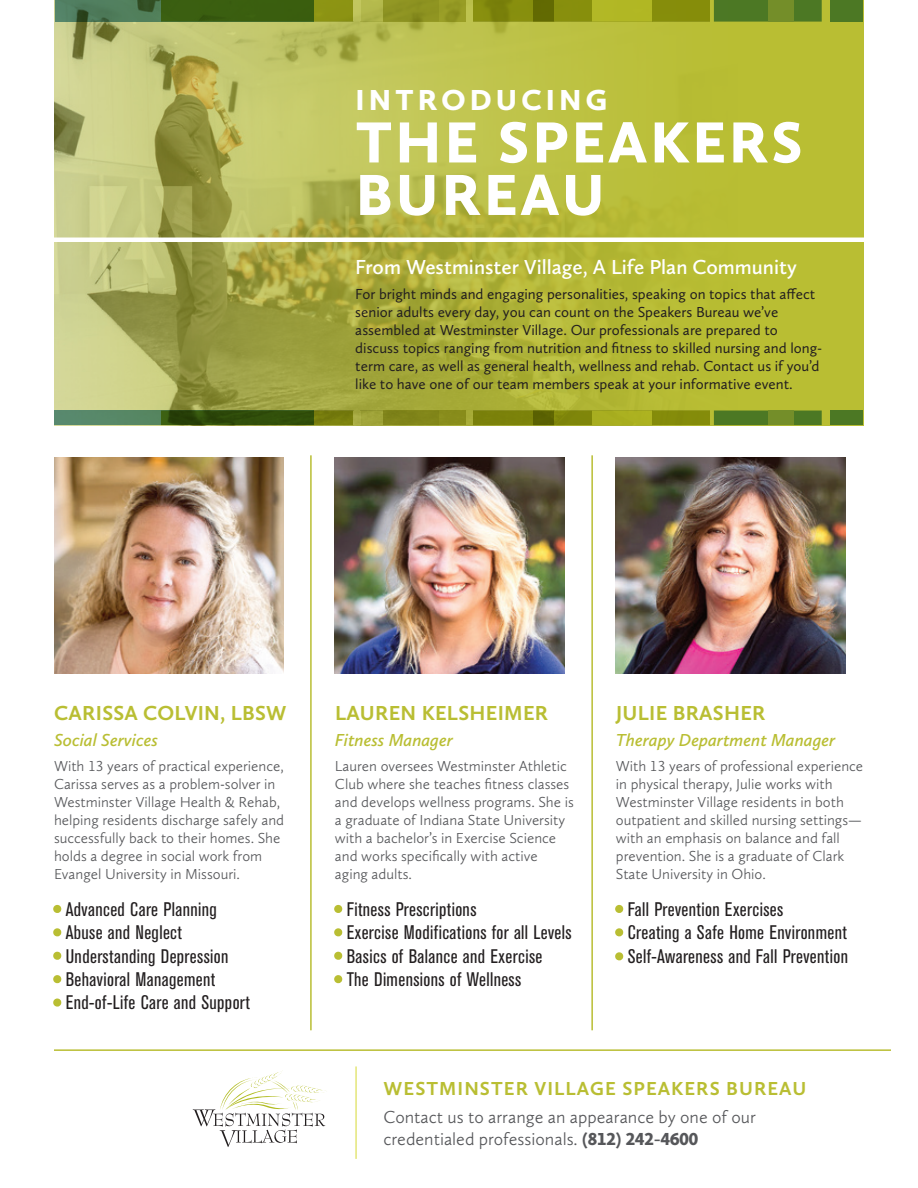
<style>
.page{position:relative;width:918px;height:1188px;background:#fff}
.page>*{position:absolute;margin:0;border:0;box-sizing:border-box;transform-origin:0 0}
.Subhead{font:900 60px/52.5px "Calluna Sans";letter-spacing:.055em;color:#fff}
.Subhead-2{font:900 30px "Calluna Sans";letter-spacing:.14em;color:#fff}
.Speaker_Name{font:700 21px "Calluna Sans";letter-spacing:.015em;color:#b9be33}
.Paragraph_HEad{font:600 21px "Calluna Sans";color:#fff}
.Topics{font:condensed 19.5px "Akzidenz Grotesk BE";letter-spacing:.02em;color:#231f20}
.Subhead-3{font:700 19.5px "Calluna Sans";letter-spacing:.055em;color:#b9be33}
.Base{font:300 18px/21.6px "Calluna Sans";color:#56575a}
.Speaker_Title{font:italic 600 18px "Calluna Sans";color:#b9be33}
.Bio{font:300 15px/18px "Calluna Sans";color:#56575a}
.Paragraph_HEad-2{font:15px/18px "Calluna Sans";color:#231f20}
.s1{color:#b9be33}
.s2{font-weight:900}
</style>
<div class="page">
<div style="left:54px;top:0;width:810px;height:425px;background:#b9be33"></div>
<img style="left:54px;top:0;width:700px;height:411px">
<hr style="left:54px;top:238px;width:810px;height:4px;background:#fff">
<svg style="left:54px;top:411px;width:777px;height:14px;background:#687d20"></svg>
<div style="left:831px;top:411px;width:32px;height:14px;background:#4c7824"></div>
<div style="left:769px;top:411px;width:25px;height:14px;background:#748e29"></div>
<svg style="left:55px;top:0;width:776px;height:22px;background:#6f8422"></svg>
<div style="left:831px;top:0;width:32px;height:22px;background:#4c7824"></div>
<div style="left:769px;top:0;width:25px;height:22px;background:#748e29"></div>
<img style="left:54px;top:458px;width:230px;height:216px">
<div style="left:53px;top:905px;width:8px;height:8px;border:3px solid #b9be33;border-radius:50%"></div>
<div style="left:53px;top:928px;width:8px;height:8px;border:3px solid #b9be33;border-radius:50%"></div>
<div style="left:53px;top:952px;width:8px;height:8px;border:3px solid #b9be33;border-radius:50%"></div>
<div style="left:53px;top:975px;width:8px;height:8px;border:3px solid #b9be33;border-radius:50%"></div>
<div style="left:53px;top:999px;width:8px;height:8px;border:3px solid #b9be33;border-radius:50%"></div>
<img style="left:335px;top:458px;width:229px;height:216px">
<div style="left:334px;top:905px;width:8px;height:8px;border:3px solid #b9be33;border-radius:50%"></div>
<div style="left:334px;top:928px;width:8px;height:8px;border:3px solid #b9be33;border-radius:50%"></div>
<div style="left:334px;top:952px;width:8px;height:8px;border:3px solid #b9be33;border-radius:50%"></div>
<div style="left:334px;top:975px;width:8px;height:8px;border:3px solid #b9be33;border-radius:50%"></div>
<img style="left:616px;top:458px;width:229px;height:216px">
<div style="left:615px;top:905px;width:8px;height:8px;border:3px solid #b9be33;border-radius:50%"></div>
<div style="left:615px;top:928px;width:8px;height:8px;border:3px solid #b9be33;border-radius:50%"></div>
<div style="left:615px;top:952px;width:8px;height:8px;border:3px solid #b9be33;border-radius:50%"></div>
<svg style="left:193px;top:1071px;width:133px;height:76px"></svg>
<hr style="left:355px;top:1066px;width:2px;height:93px;background:#e4e678">
<hr style="left:54px;top:1049px;width:837px;height:2px;background:#b9be33">
<hr style="left:310px;top:455px;width:2px;height:575px;background:#b9be33">
<hr style="left:591px;top:455px;width:2px;height:575px;background:#b9be33">
<p class="Subhead-2" style="left:356px;top:81px;width:253px">INTRODUCING</p>
<p class="Subhead" style="left:356px;top:115px;width:448px">THE SPEAKERS<br>BUREAU</p>
<p class="Paragraph_HEad" style="left:355px;top:254px;width:443px">From Westminster Village, A Life Plan Community</p>
<p class="Paragraph_HEad-2" style="left:355px;top:284px;width:469px">For bright minds and engaging personalities, speaking on topics that affect senior adults every day, you can count on the Speakers Bureau we’ve assembled at Westminster Village. Our professionals are prepared to discuss topics ranging from nutrition and fitness to skilled nursing and long&shy;term care, as well as general health, wellness and rehab. Contact us if you’d like to have one of our team members speak at your informative event.</p>
<p class="Speaker_Name" style="left:54px;top:700px;width:234px">CARISSA COLVIN, LBSW</p>
<p class="Speaker_Title" style="left:54px;top:729px;width:105px">Social Services</p>
<p class="Bio" style="left:54px;top:757px;width:232px">With 13 years of practical experience, Carissa serves as a problem-solver in Westminster Village Health &amp; Rehab, helping residents discharge safely and successfully back to their homes. She holds a degree in social work from Evangel University in Missouri.</p>
<p class="Topics" style="left:54px;top:898px;width:164px"><span class="s1">•</span> Advanced Care Planning</p>
<p class="Topics" style="left:54px;top:922px;width:130px"><span class="s1">•</span> Abuse and Neglect</p>
<p class="Topics" style="left:54px;top:945px;width:176px"><span class="s1">•</span> Understanding Depression</p>
<p class="Topics" style="left:54px;top:968px;width:163px"><span class="s1">•</span> Behavioral Management</p>
<p class="Topics" style="left:54px;top:992px;width:198px"><span class="s1">•</span> End-of-Life Care and Support</p>
<p class="Speaker_Name" style="left:335px;top:700px;width:215px">LAUREN KELSHEIMER</p>
<p class="Speaker_Title" style="left:335px;top:729px;width:120px">Fitness Manager</p>
<p class="Bio" style="left:335px;top:757px;width:240px">Lauren oversees Westminster Athletic Club where she teaches fitness classes and develops wellness programs. She is a graduate of Indiana State University with a bachelor’s in Exercise Science and works specifically with active aging adults.</p>
<p class="Topics" style="left:335px;top:898px;width:143px"><span class="s1">•</span> Fitness Prescriptions</p>
<p class="Topics" style="left:335px;top:922px;width:238px"><span class="s1">•</span> Exercise Modifications for all Levels</p>
<p class="Topics" style="left:335px;top:945px;width:209px"><span class="s1">•</span> Basics of Balance and Exercise</p>
<p class="Topics" style="left:335px;top:968px;width:188px"><span class="s1">•</span> The Dimensions of Wellness</p>
<p class="Speaker_Name" style="left:616px;top:700px;width:151px">JULIE BRASHER</p>
<p class="Speaker_Title" style="left:616px;top:729px;width:221px">Therapy Department Manager</p>
<p class="Bio" style="left:616px;top:757px;width:249px">With 13 years of professional experience in physical therapy, Julie works with Westminster Village residents in both outpatient and skilled nursing settings— with an emphasis on balance and fall prevention. She is a graduate of Clark State University in Ohio.</p>
<p class="Topics" style="left:616px;top:898px;width:169px"><span class="s1">•</span> Fall Prevention Exercises</p>
<p class="Topics" style="left:616px;top:922px;width:232px"><span class="s1">•</span> Creating a Safe Home Environment</p>
<p class="Topics" style="left:616px;top:946px;width:234px"><span class="s1">•</span> Self-Awareness and Fall Prevention</p>
<p class="Subhead-3" style="left:384px;top:1077px;width:424px">WESTMINSTER VILLAGE SPEAKERS BUREAU</p>
<p class="Base" style="left:383px;top:1106px;width:374px">Contact us to arrange an appearance by one of our credentialed professionals. <span class="s2">(812) 242-4600</span></p>
</div>
